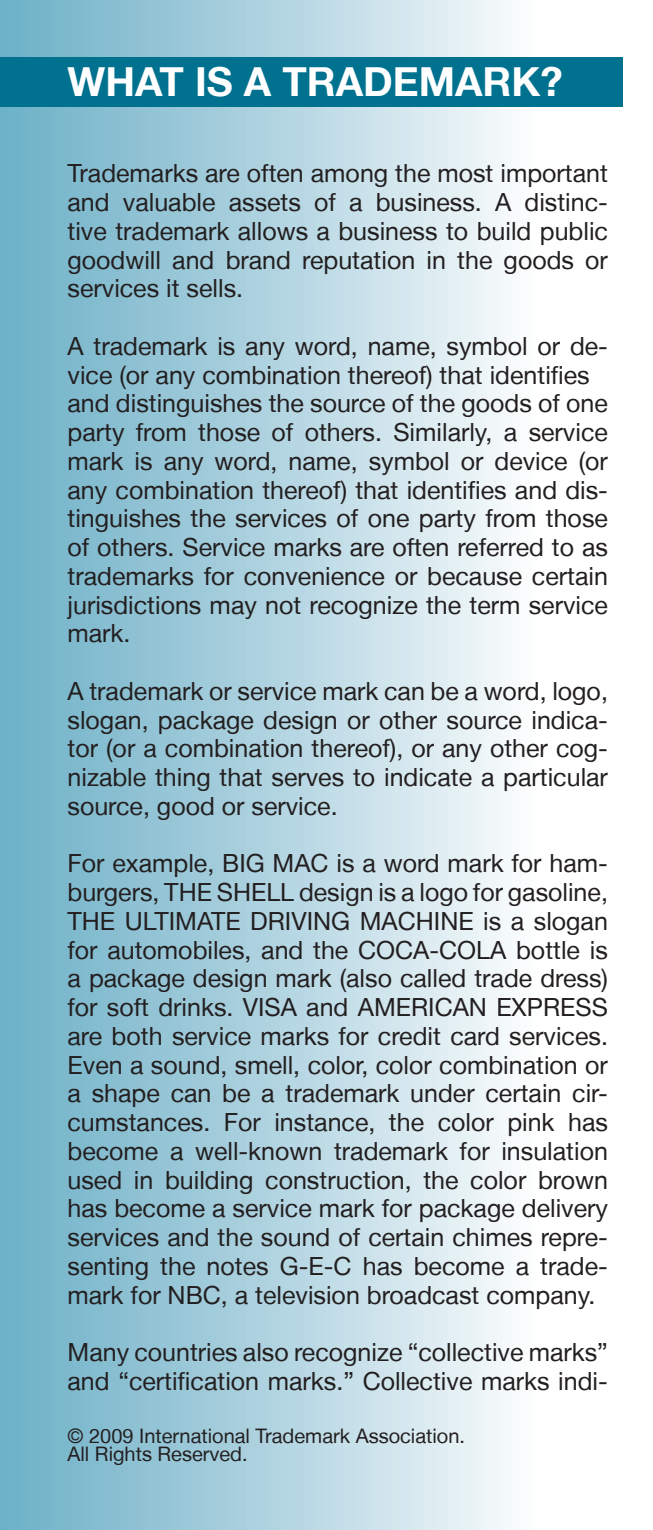
<style>
.page{position:relative;width:653px;height:1530px;background:#fff}
.page>*{position:absolute;margin:0;border:0;box-sizing:border-box;transform-origin:0 0}
.t1{font:700 40px "Helvetica Neue LT";color:#fff}
.t2{font:25px/28.8px "Helvetica Neue LT";color:#231f20;text-align:justify}
.t3{font:20px/17.5px "Helvetica Neue LT";color:#231f20}
</style>
<div class="page">
<div style="left:0;top:0;width:591px;height:1530px;background:linear-gradient(to right,#6aaec6,#fff)"></div>
<div style="left:0;top:57px;width:622px;height:50px;background:#00718e"></div>
<h1 class="t1" style="left:68px;top:57px;width:496px">WHAT IS A TRADEMARK?</h1>
<p class="t2" style="left:68px;top:159px;width:542px">Trademarks are often among the most important and valuable assets of a business. A distinc&shy;tive trademark allows a business to build public goodwill and brand reputation in the goods or services it sells.</p>
<p class="t2" style="left:68px;top:331px;width:542px;text-align:left">A trademark is any word, name, symbol or de&shy;vice (or any combination thereof) that identifies and distinguishes the source of the goods of one party from those of others. Similarly, a service mark is any word, name, symbol or device (or any combination thereof) that identifies and dis&shy;tinguishes the services of one party from those of others. Service marks are often referred to as trademarks for convenience or because certain jurisdictions may not recognize the term service mark.</p>
<p class="t2" style="left:68px;top:676px;width:542px">A trademark or service mark can be a word, logo, slogan, package design or other source indica&shy;tor (or a combination thereof), or any other cog&shy;nizable thing that serves to indicate a particular source, good or service.</p>
<p class="t2" style="left:68px;top:849px;width:542px">For example, BIG MAC is a word mark for ham&shy;burgers, THE SHELL design is a logo for gasoline, THE ULTIMATE DRIVING MACHINE is a slogan for automobiles, and the COCA-COLA bottle is a package design mark (also called trade dress) for soft drinks. VISA and AMERICAN EXPRESS are both service marks for credit card services.<br>Even a sound, smell, color, color combination or a shape can be a trademark under certain cir&shy;cumstances. For instance, the color pink has become a well-known trademark for insulation used in building construction, the color brown has become a service mark for package delivery services and the sound of certain chimes repre&shy;senting the notes G-E-C has become a trade&shy;mark for NBC, a television broadcast company.</p>
<p class="t2" style="left:68px;top:1337px;width:542px">Many countries also recognize “collective marks” and “certification marks.” Collective marks indi-</p>
<p class="t3" style="left:68px;top:1427px;width:399px">© 2009 International Trademark Association.<br>All Rights Reserved.</p>
</div>
